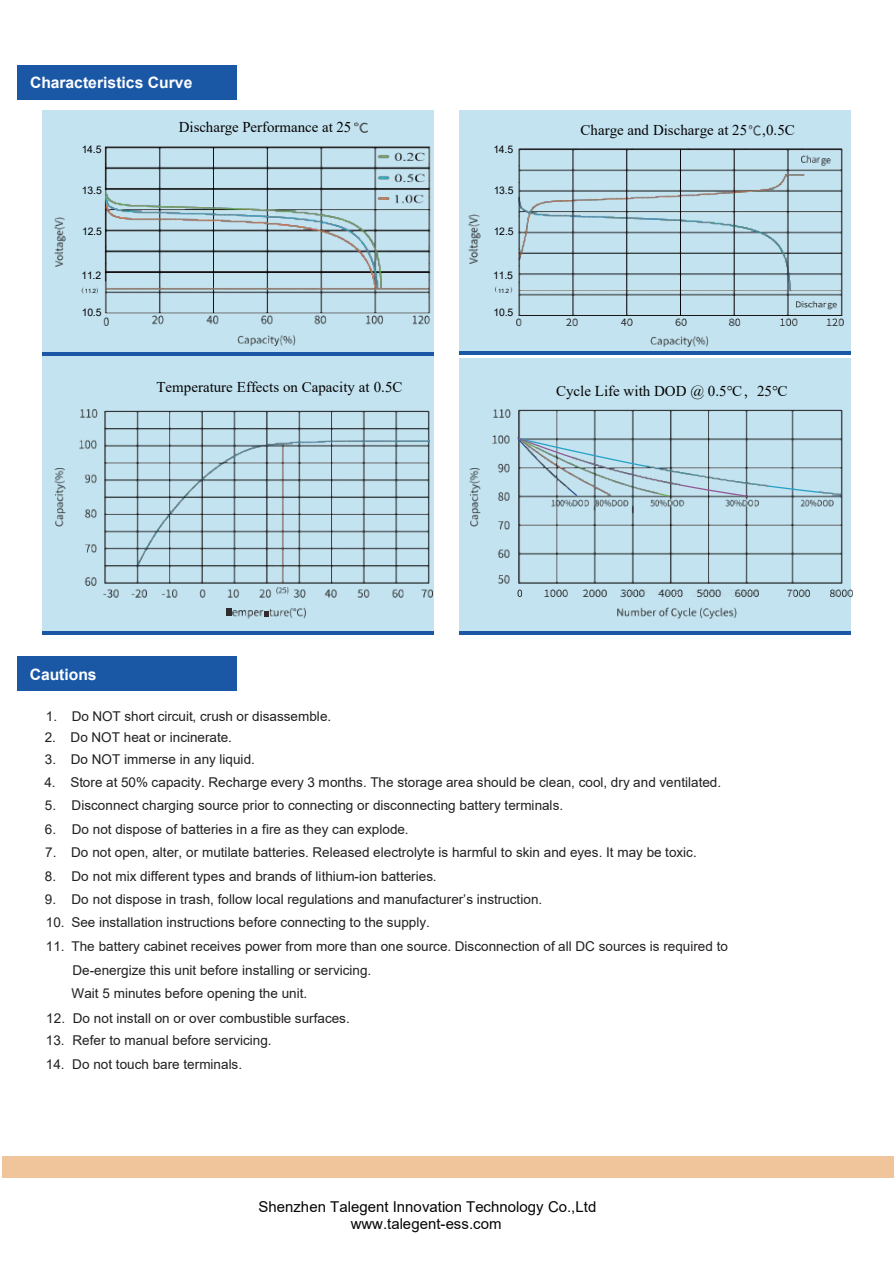
<style>
.page{position:relative;width:894px;height:1263px;background:#fff}
.page>*{position:absolute;margin:0;border:0;box-sizing:border-box;transform-origin:0 0}
.t1{font:700 15.6px "Arial";color:#fff}
.t2{font:15px "Times New Roman";color:#030303}
.t3{font:14.85px "Times New Roman";color:#050404}
.t4{font:14.85px/17px "Arial";color:#050404;text-align:center}
.t5{font:13.5px/23.4px "Arial";letter-spacing:.005em;color:#221f1f}
.t6{font:13.5px "Arial";letter-spacing:.005em;color:#211f1e}
.t7{font:10.35px "Arial";letter-spacing:-.03em;color:#050404}
.t8{font:6px "Arial";color:#050404}
.s1{font-family:"Adobe Song Std";font-weight:300}
.s2{color:#221f1f}
</style>
<div class="page">
<div style="left:459px;top:111px;width:391px;height:241px;background:#c3e3f0"></div>
<img style="left:759px;top:148px;width:83px;height:167px">
<svg style="left:820px;top:158px;width:9px;height:7px"></svg>
<svg style="left:826px;top:303px;width:9px;height:7px"></svg>
<div style="left:18px;top:656px;width:219px;height:35px;background:#1a58a6"></div>
<div style="left:42px;top:355px;width:391px;height:276px;background:#c3e3f0"></div>
<img style="left:104px;top:410px;width:325px;height:174px">
<img style="left:104px;top:587px;width:328px;height:10px">
<img style="left:269px;top:608px;width:37px;height:10px">
<img style="left:79px;top:409px;width:18px;height:176px">
<img style="left:55px;top:469px;width:11px;height:57px">
<img style="left:232px;top:611px;width:31px;height:8px">
<div style="left:226px;top:609px;width:6px;height:7px;background:#302c2d"></div>
<svg style="left:264px;top:611px;width:4px;height:5px"></svg>
<div style="left:42px;top:110px;width:391px;height:242px;background:#c3e3f0"></div>
<svg style="left:355px;top:122px;width:12px;height:4px"></svg>
<img style="left:237px;top:336px;width:58px;height:10px">
<img style="left:55px;top:217px;width:11px;height:49px">
<div style="left:2px;top:1156px;width:891px;height:21px;background:#f1c59c"></div>
<div style="left:18px;top:65px;width:219px;height:34px;background:#1a58a6"></div>
<hr style="left:42px;top:352px;width:391px;height:4px;background:#1a58a6">
<img style="left:82px;top:126px;width:677px;height:201px">
<div style="left:459px;top:358px;width:391px;height:273px;background:#c3e3f0"></div>
<img style="left:516px;top:318px;width:116px;height:9px">
<img style="left:650px;top:336px;width:58px;height:11px">
<img style="left:517px;top:410px;width:325px;height:174px">
<img style="left:620px;top:590px;width:138px;height:7px">
<img style="left:617px;top:608px;width:119px;height:10px">
<svg style="left:517px;top:438px;width:130px;height:29px"></svg>
<img style="left:492px;top:409px;width:18px;height:175px">
<hr style="left:459px;top:631px;width:391px;height:4px;background:#1a58a6">
<img style="left:728px;top:318px;width:114px;height:9px">
<svg style="left:679px;top:484px;width:67px;height:13px"></svg>
<img style="left:650px;top:500px;width:108px;height:6px">
<img style="left:469px;top:469px;width:11px;height:57px">
<img style="left:787px;top:590px;width:66px;height:8px">
<img style="left:544px;top:590px;width:62px;height:7px">
<img style="left:551px;top:500px;width:77px;height:6px">
<svg style="left:767px;top:486px;width:53px;height:7px"></svg>
<img style="left:800px;top:500px;width:33px;height:6px">
<svg style="left:675px;top:318px;width:11px;height:9px"></svg>
<svg style="left:567px;top:488px;width:9px;height:8px"></svg>
<svg style="left:517px;top:590px;width:5px;height:7px"></svg>
<svg style="left:657px;top:493px;width:11px;height:4px"></svg>
<hr style="left:459px;top:351px;width:391px;height:4px;background:#1a58a6">
<hr style="left:43px;top:631px;width:391px;height:4px;background:#1a58a6">
<p class="t1" style="left:30px;top:72px;width:164px">Characteristics Curve</p>
<p class="t3" style="left:179px;top:116px;width:174px">Discharge Performance at 25</p>
<p class="t3" style="left:580px;top:120px;width:215px">Charge and Discharge at 25 ,0.5C</p>
<p class="t7" style="left:82px;top:143px;width:21px">14.5</p>
<p class="t7" style="left:82px;top:183px;width:21px">13.5</p>
<p class="t7" style="left:82px;top:224px;width:21px">12.5</p>
<p class="t7" style="left:82px;top:269px;width:21px">11.2</p>
<p class="t8" style="left:85px;top:287px;width:13px">11.2</p>
<p class="t7" style="left:82px;top:305px;width:21px">10.5</p>
<p class="t7" style="left:493px;top:143px;width:21px">14.5</p>
<p class="t7" style="left:493px;top:183px;width:21px">13.5</p>
<p class="t7" style="left:493px;top:224px;width:21px">12.5</p>
<p class="t7" style="left:493px;top:269px;width:21px">11.5</p>
<p class="t8" style="left:498px;top:287px;width:13px">11.2</p>
<p class="t7" style="left:493px;top:305px;width:21px">10.5</p>
<p class="t3" style="left:156px;top:377px;width:247px">Temperature Effects on Capacity at 0.5C</p>
<p class="t2" style="left:555px;top:381px;width:233px">Cycle Life with DOD @ 0.5℃<span class="s1">，</span>25℃</p>
<p class="t1" style="left:30px;top:664px;width:68px">Cautions</p>
<p class="t6" style="left:46px;top:707px;width:286px"><span class="s2">1.</span> Do NOT short circuit, crush or disassemble.</p>
<p class="t6" style="left:45px;top:728px;width:189px"><span class="s2">2.</span> Do NOT heat or incinerate.</p>
<p class="t6" style="left:45px;top:750px;width:211px"><span class="s2">3.</span> Do NOT immerse in any liquid.</p>
<p class="t6" style="left:45px;top:773px;width:677px"><span class="s2">4.</span> Store at 50% capacity. Recharge every 3 months. The storage area should be clean, cool, dry and ventilated.</p>
<p class="t5" style="left:45px;top:794px;width:519px">5. Disconnect charging source prior to connecting or disconnecting battery terminals.</p>
<p class="t5" style="left:45px;top:817px;width:365px">6. Do not dispose of batteries in a fire as they can explode.</p>
<p class="t5" style="left:45px;top:841px;width:652px">7. Do not open, alter, or mutilate batteries. Released electrolyte is harmful to skin and eyes. It may be toxic.</p>
<p class="t5" style="left:45px;top:864px;width:393px">8. Do not mix different types and brands of lithium-ion batteries.</p>
<p class="t5" style="left:45px;top:887px;width:498px">9. Do not dispose in trash, follow local regulations and manufacturer’s instruction.</p>
<p class="t5" style="left:46px;top:911px;width:385px">10. See installation instructions before connecting to the supply.</p>
<p class="t5" style="left:72px;top:934px;width:657px;text-indent:-26px">11. The battery cabinet receives power from more than one source. Disconnection of all DC sources is required to<br>De-energize this unit before installing or servicing.<br>Wait 5 minutes before opening the unit.</p>
<p class="t5" style="left:46px;top:1006px;width:305px">12. Do not install on or over combustible surfaces.</p>
<p class="t5" style="left:46px;top:1028px;width:227px">13. Refer to manual before servicing.</p>
<p class="t5" style="left:46px;top:1053px;width:198px">14. Do not touch bare terminals.</p>
<p class="t4" style="left:258px;top:1199px;width:339px">Shenzhen Talegent Innovation Technology Co.,Ltd www.talegent-ess.com</p>
</div>
